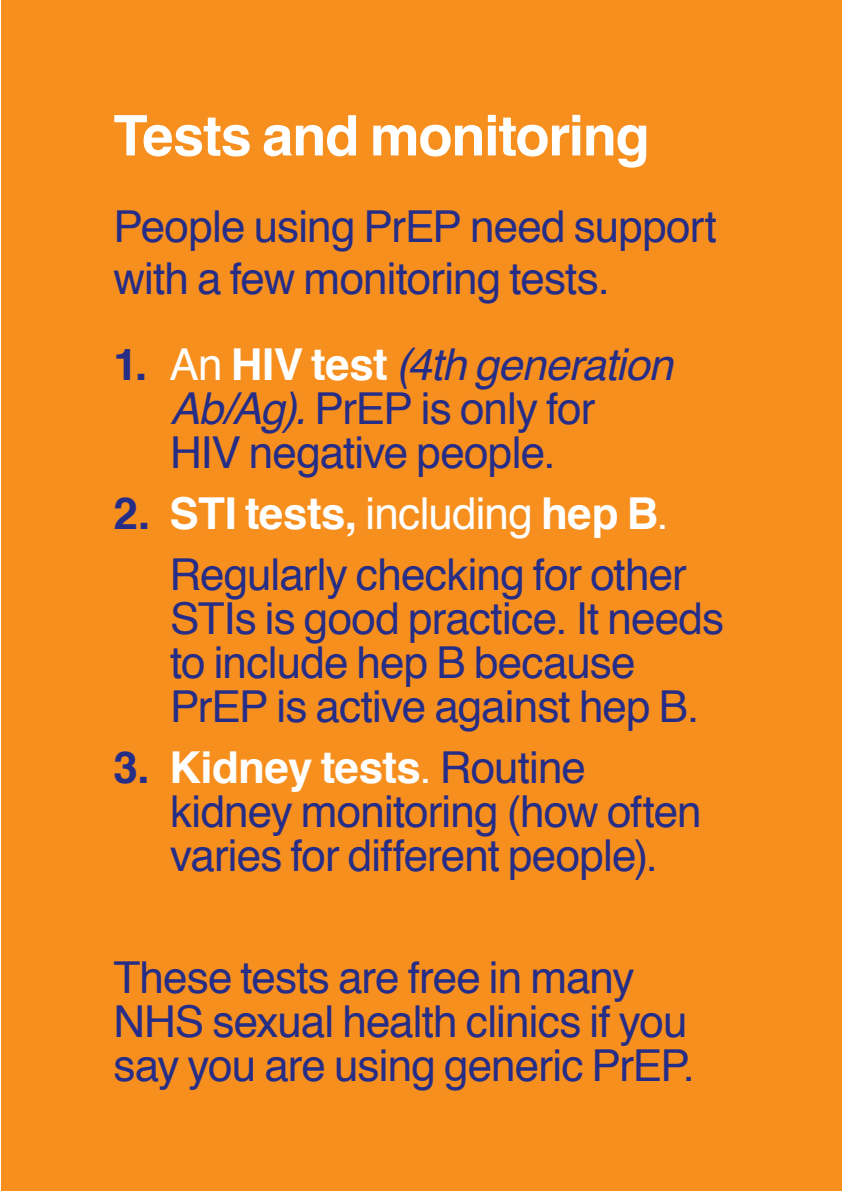
<style>
.page{position:relative;width:842px;height:1191px;background:#fff}
.page>*{position:absolute;margin:0;border:0;box-sizing:border-box;transform-origin:0 0}
.BODY_text{font:700 56px "Helvetica";letter-spacing:-.02em;color:#fff}
.BODY_text-2{font:44px/44px "Helvetica";letter-spacing:-.02em;color:#262d86}
.BODY_text-3{font:700 44px "Helvetica";letter-spacing:-.015em;color:#fff}
.s1{font-weight:700}
.s2{color:#fff}
.s3{font-weight:700;color:#fff}
.s4{font-style:italic}
.s5{color:#262d86}
.s6{font-weight:400}
</style>
<div class="page">
<div style="left:1px;top:0;width:841px;height:1191px;background:#f78f1e"></div>
<p class="BODY_text" style="left:113px;top:90px;width:538px">Tests and monitoring</p>
<p class="BODY_text-2" style="left:113px;top:202px;width:605px;line-height:52px">People using PrEP need support with a few monitoring tests.</p>
<p class="BODY_text-2" style="left:170px;top:344px;width:504px;text-indent:-57px"><span class="s1">1.</span> <span class="s2">An</span> <span class="s3">HIV test</span> <span class="s4">(4th generation<br>Ab/Ag).</span> PrEP is only for<br>HIV negative people.</p>
<p class="BODY_text-3" style="left:113px;top:478px;width:557px"><span class="s5">2.</span> STI tests, <span class="s6">including</span> hep B<span class="s6">.</span></p>
<p class="BODY_text-2" style="left:169px;top:554px;width:556px">Regularly checking for other<br>STIs is good practice. It needs to include hep B because<br>PrEP is active against hep B.</p>
<p class="BODY_text-2" style="left:170px;top:747px;width:533px;text-indent:-57px"><span class="s1">3.</span> <span class="s3">Kidney tests</span><span class="s2">.</span> Routine kidney monitoring (how often varies for different people).</p>
<p class="BODY_text-2" style="left:113px;top:957px;width:583px">These tests are free in many<br>NHS sexual health clinics if you say you are using generic PrEP.</p>
</div>
